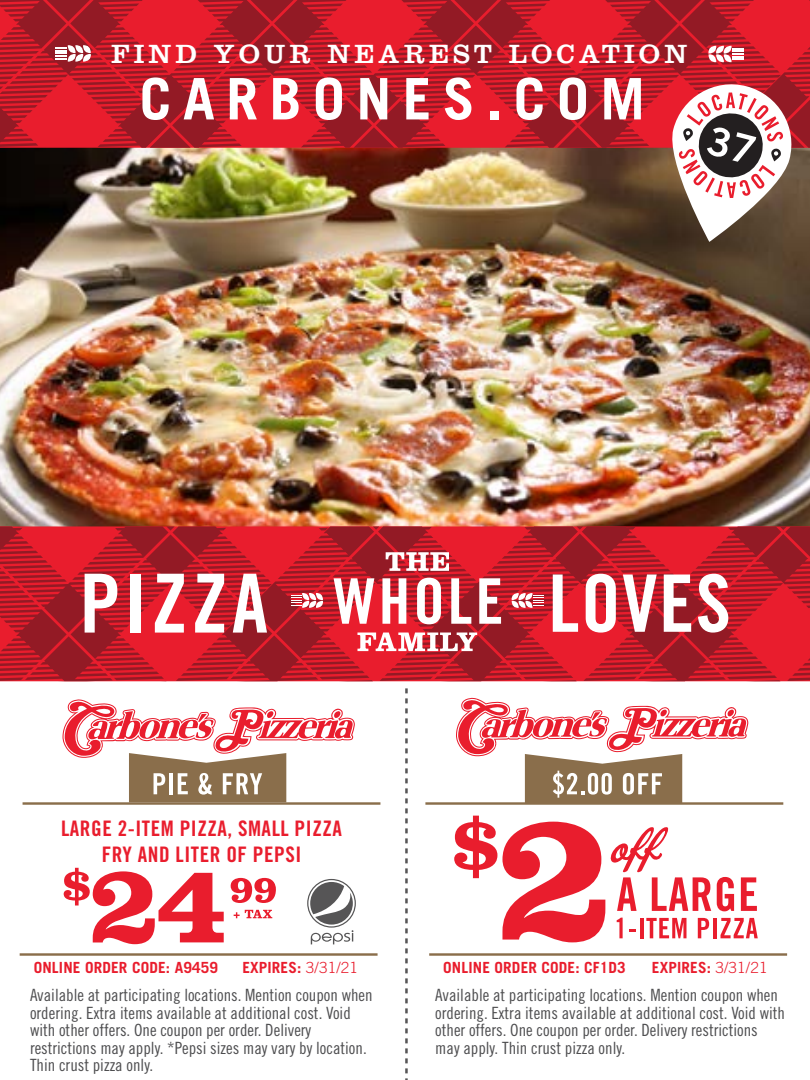
<style>
.page{position:relative;width:810px;height:1080px;background:#fff}
.page>*{position:absolute;margin:0;border:0;box-sizing:border-box;transform-origin:0 0}
.t1{font:700 57.25px "Trade Gothic";letter-spacing:.2em;color:#fff}
.t2{font:27.5px "Clarendon";letter-spacing:.15em;color:#fff}
.t3{font:21.5px/26.8px "Trade Gothic Bold Cond Twenty";letter-spacing:.025em;color:#e91d2d;text-align:center}
.t4{font:17px/17.5px "Trade Gothic Cond Eighteen";color:#4d4d4f}
.t5{font:700 15.25px "Trade Gothic";letter-spacing:.01em;color:#e91d2d}
.s1{font-weight:300}
</style>
<div class="page">
<img style="left:0;top:0;width:810px;height:681px">
<img style="left:176px;top:47px;width:634px;height:634px">
<hr style="left:429px;top:953px;width:358px;height:3px;background:#8a6e4b">
<svg style="left:405px;top:688px;width:3px;height:392px"></svg>
<hr style="left:425px;top:802px;width:358px;height:3px;background:#8a6e4b">
<svg style="left:456px;top:698px;width:292px;height:105px"></svg>
<svg style="left:85px;top:574px;width:32px;height:59px"></svg>
<div style="left:131px;top:574px;width:10px;height:59px;background:#fff"></div>
<svg style="left:155px;top:574px;width:29px;height:59px"></svg>
<svg style="left:195px;top:574px;width:29px;height:59px"></svg>
<svg style="left:233px;top:574px;width:34px;height:59px"></svg>
<svg style="left:553px;top:575px;width:25px;height:57px"></svg>
<svg style="left:586px;top:574px;width:30px;height:59px"></svg>
<svg style="left:623px;top:575px;width:34px;height:57px"></svg>
<svg style="left:664px;top:575px;width:27px;height:57px"></svg>
<svg style="left:698px;top:574px;width:30px;height:59px"></svg>
<svg style="left:357px;top:633px;width:120px;height:18px"></svg>
<svg style="left:386px;top:552px;width:63px;height:19px"></svg>
<svg style="left:334px;top:578px;width:40px;height:46px"></svg>
<svg style="left:382px;top:578px;width:24px;height:46px"></svg>
<svg style="left:417px;top:578px;width:24px;height:46px"></svg>
<svg style="left:451px;top:578px;width:20px;height:46px"></svg>
<svg style="left:479px;top:578px;width:22px;height:46px"></svg>
<svg style="left:511px;top:593px;width:32px;height:15px"></svg>
<svg style="left:291px;top:593px;width:32px;height:15px"></svg>
<hr style="left:20px;top:953px;width:358px;height:3px;background:#8a6e4b">
<hr style="left:23px;top:802px;width:357px;height:3px;background:#8a6e4b">
<svg style="left:62px;top:699px;width:293px;height:103px"></svg>
<svg style="left:231px;top:878px;width:45px;height:25px"></svg>
<svg style="left:234px;top:910px;width:38px;height:8px"></svg>
<svg style="left:64px;top:868px;width:160px;height:76px"></svg>
<svg style="left:307px;top:879px;width:49px;height:65px"></svg>
<svg style="left:717px;top:877px;width:17px;height:34px"></svg>
<svg style="left:741px;top:877px;width:16px;height:34px"></svg>
<hr style="left:713px;top:918px;width:4px;height:20px;background:#e91d2d">
<svg style="left:721px;top:918px;width:37px;height:20px"></svg>
<svg style="left:454px;top:816px;width:257px;height:126px"></svg>
<svg style="left:56px;top:45px;width:35px;height:17px"></svg>
<svg style="left:708px;top:46px;width:36px;height:16px"></svg>
<svg style="left:665px;top:78px;width:133px;height:164px"></svg>
<h2 class="t2" style="left:111px;top:37px;width:577px">FIND YOUR NEAREST LOCATION</h2>
<h1 class="t1" style="left:140px;top:64px;width:507px">CARBONES.COM</h1>
<p class="t3" style="left:61px;top:815px;width:282px">LARGE 2-ITEM PIZZA, SMALL PIZZA<br>FRY AND LITER OF PEPSI</p>
<p class="t5" style="left:34px;top:958px;width:186px">ONLINE ORDER CODE: A9459</p>
<p class="t5" style="left:242px;top:958px;width:117px">EXPIRES: <span class="s1">3/31/21</span></p>
<p class="t4" style="left:30px;top:986px;width:344px">Available at participating locations. Mention coupon when ordering. Extra items available at additional cost. Void with other offers. One coupon per order. Delivery restrictions may apply. *Pepsi sizes may vary by location.<br>Thin crust pizza only.</p>
<p class="t5" style="left:443px;top:958px;width:184px">ONLINE ORDER CODE: CF1D3</p>
<p class="t5" style="left:652px;top:958px;width:117px">EXPIRES: <span class="s1">3/31/21</span></p>
<p class="t4" style="left:435px;top:986px;width:351px">Available at participating locations. Mention coupon when ordering. Extra items available at additional cost. Void with other offers. One coupon per order. Delivery restrictions may apply. Thin crust pizza only.</p>
</div>
